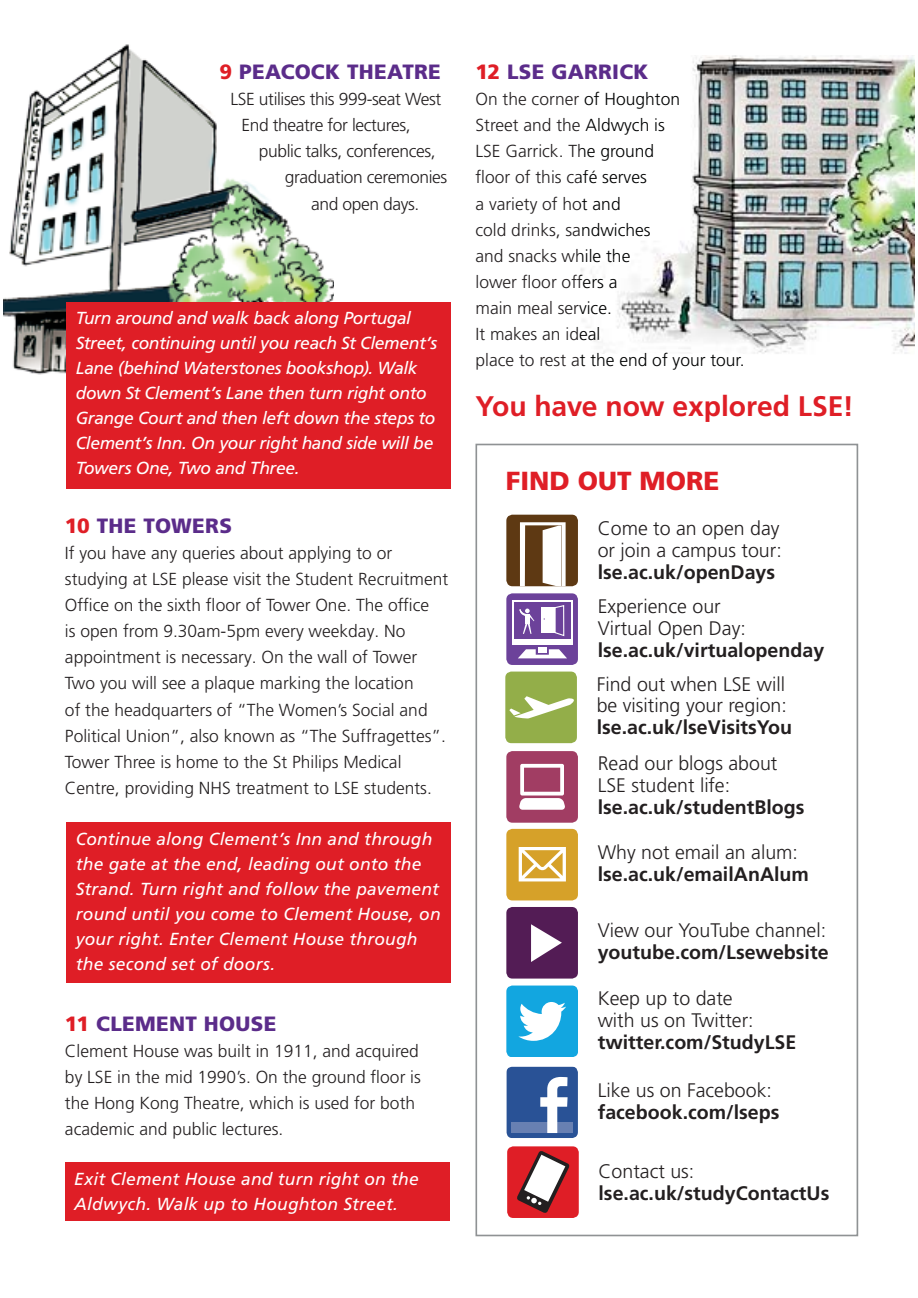
<style>
.page{position:relative;width:918px;height:1298px;background:#fff}
.page>*{position:absolute;margin:0;border:0;box-sizing:border-box;transform-origin:0 0}
.t1{font:700 28.4px "Frutiger LT Pro";letter-spacing:-.005em;color:#df1e26}
.t2{font:900 26.2px "Frutiger LT Pro";color:#df1e26}
.t3{font:900 20.6px "Frutiger LT Pro";letter-spacing:.015em;color:#5b2c8a}
.t4{font:300 19.6px/21.8px "Frutiger LT Pro";color:#231f20}
.t5{font:700 19.6px "Frutiger LT Pro";color:#231f20}
.t6{font:300 17.4px/26.2px "Frutiger LT Pro";color:#231f20}
.t7{font:italic 17.4px/25px "Frutiger LT Pro";color:#fff}
.t8{font:italic 17.4px/25px "Frutiger LT Pro";letter-spacing:-.02em;color:#fff}
.t9{font:300 17.4px/26.2px "Frutiger LT Pro";letter-spacing:-.02em;color:#231f20}
.s1{color:#df1e26}
.s2{color:#010202}
.s3{color:#0c0c0d}
</style>
<div class="page">
<div style="left:475px;top:444px;width:383px;height:792px;border:2px solid #8f9294"></div>
<img style="left:3px;top:44px;width:331px;height:350px">
<div style="left:67px;top:302px;width:384px;height:186px;background:#df1e26"></div>
<div style="left:506px;top:1067px;width:72px;height:71px;background:#295296;border-radius:4px"></div>
<div style="left:511px;top:1123px;width:62px;height:10px;background:#6880b2"></div>
<svg style="left:540px;top:1077px;width:28px;height:56px"></svg>
<div style="left:506px;top:986px;width:72px;height:71px;background:#12a6e0;border-radius:6px"></div>
<svg style="left:518px;top:1002px;width:48px;height:39px"></svg>
<div style="left:506px;top:515px;width:72px;height:71px;background:#5e3913;border-radius:6px"></div>
<svg style="left:520px;top:522px;width:46px;height:64px"></svg>
<div style="left:505px;top:672px;width:72px;height:71px;background:#93ae49;border-radius:6px"></div>
<svg style="left:509px;top:696px;width:65px;height:23px"></svg>
<div style="left:506px;top:829px;width:72px;height:71px;background:#d6a129;border-radius:6px"></div>
<svg style="left:519px;top:847px;width:47px;height:34px"></svg>
<div style="left:506px;top:751px;width:72px;height:72px;background:#a13d63;border-radius:6px"></div>
<svg style="left:519px;top:764px;width:46px;height:46px"></svg>
<div style="left:507px;top:1146px;width:72px;height:72px;background:#df1e26;border-radius:6px"></div>
<svg style="left:517px;top:1151px;width:53px;height:62px"></svg>
<div style="left:67px;top:823px;width:384px;height:160px;background:#df1e26"></div>
<img style="left:580px;top:55px;width:335px;height:299px">
<img style="left:580px;top:64px;width:68px;height:15px">
<img style="left:580px;top:92px;width:100px;height:17px">
<img style="left:580px;top:118px;width:85px;height:17px">
<img style="left:580px;top:144px;width:74px;height:17px">
<img style="left:580px;top:170px;width:67px;height:14px">
<img style="left:580px;top:196px;width:41px;height:17px">
<img style="left:580px;top:223px;width:71px;height:15px">
<img style="left:580px;top:249px;width:50px;height:13px">
<img style="left:580px;top:275px;width:37px;height:13px">
<img style="left:580px;top:301px;width:32px;height:13px">
<img style="left:580px;top:327px;width:20px;height:13px">
<img style="left:580px;top:353px;width:165px;height:1px">
<div style="left:65px;top:1163px;width:384px;height:58px;background:#df1e26"></div>
<div style="left:506px;top:907px;width:72px;height:72px;background:#531c55;border-radius:6px"></div>
<div style="left:506px;top:593px;width:72px;height:72px;background:#6c429a;border-radius:6px"></div>
<div style="left:512px;top:601px;width:61px;height:44px;background:#fff"></div>
<div style="left:514px;top:602px;width:56px;height:37px;background:#6c429a"></div>
<div style="left:538px;top:647px;width:9px;height:6px;background:#fff"></div>
<svg style="left:518px;top:649px;width:49px;height:9px"></svg>
<svg style="left:519px;top:608px;width:15px;height:26px"></svg>
<svg style="left:555px;top:605px;width:10px;height:32px"></svg>
<div style="left:541px;top:607px;width:14px;height:26px;background:#fff"></div>
<svg style="left:531px;top:924px;width:31px;height:38px"></svg>
<p class="t3" style="left:220px;top:60px;width:223px"><span class="s1">9</span> PEACOCK THEATRE</p>
<p class="t9" style="left:241px;top:87px;width:201px;text-indent:-11px">LSE utilises this 999-seat West<br>End theatre for lectures,</p>
<p class="t9" style="left:259px;top:140px;width:178px">public talks, conferences,</p>
<p class="t9" style="left:285px;top:166px;width:164px">graduation ceremonies</p>
<p class="t9" style="left:311px;top:192px;width:110px">and open days.</p>
<p class="t8" style="left:76px;top:307px;width:363px">Turn around and walk back along Portugal Street, continuing until you reach St Clement’s Lane (behind Waterstones bookshop). Walk down St Clement’s Lane then turn right onto Grange Court and then left down the steps to Clement’s Inn. On your right hand side will be Towers One, Two and Three.</p>
<p class="t3" style="left:65px;top:513px;width:169px"><span class="s1">10</span> THE TOWERS</p>
<p class="t6" style="left:65px;top:541px;width:385px">If you have any queries about applying to or studying at LSE please visit the Student Recruitment Office on the sixth floor of Tower One. The office<br>is open from 9.30am-5pm every weekday. No appointment is necessary. On the wall of Tower Two you will see a plaque marking the location<br>of the headquarters of “The Women’s Social and Political Union”, also known as “The Suffragettes”.<br>Tower Three is home to the St Philips Medical Centre, providing NHS treatment to LSE students.</p>
<p class="t7" style="left:76px;top:828px;width:366px">Continue along Clement’s Inn and through the gate at the end, leading out onto the Strand. Turn right and follow the pavement round until you come to Clement House, on your right. Enter Clement House through the second set of doors.</p>
<p class="t3" style="left:65px;top:1012px;width:213px"><span class="s1">11</span> CLEMENT HOUSE</p>
<p class="t6" style="left:65px;top:1039px;width:357px">Clement House was built in 1911, and acquired by LSE in the mid 1990’s. On the ground floor is the Hong Kong Theatre, which is used for both academic and public lectures.</p>
<p class="t7" style="left:74px;top:1168px;width:346px">Exit Clement House and turn right on the<br>Aldwych. Walk up to Houghton Street.</p>
<p class="t3" style="left:475px;top:60px;width:175px"><span class="s1">12</span> LSE GARRICK</p>
<p class="t6" style="left:475px;top:87px;width:271px">On the corner <span class="s2">of Houghton<br></span>Street and the <span class="s2">Aldwych is<br></span>LSE Garrick. T<span class="s2">he ground<br></span>floor of this c<span class="s2">afé serves<br></span>a variety of h<span class="s2">ot and<br></span>cold drinks, sa<span class="s2">ndwiches<br></span>and snacks w<span class="s2">hile the<br></span>lower floor of<span class="s3">f</span><span class="s2">ers a<br></span>main meal ser<span class="s2">vice.<br></span>It makes an id<span class="s2">eal<br></span>place to rest a<span class="s2">t the end of your tour.</span></p>
<h1 class="t1" style="left:475px;top:396px;width:380px">You have now explored LSE!</h1>
<h2 class="t2" style="left:506px;top:465px;width:215px">FIND OUT MORE</h2>
<p class="t4" style="left:598px;top:519px;width:186px">Come to an open day or join a campus tour:</p>
<p class="t5" style="left:598px;top:565px;width:179px">lse.ac.uk/openDays</p>
<p class="t4" style="left:598px;top:597px;width:150px">Experience our<br>Virtual Open Day:</p>
<p class="t5" style="left:598px;top:643px;width:228px">lse.ac.uk/virtualopenday</p>
<p class="t4" style="left:597px;top:674px;width:192px">Find out when LSE will be visiting your region:</p>
<p class="t5" style="left:597px;top:720px;width:197px">lse.ac.uk/lseVisitsYou</p>
<p class="t4" style="left:598px;top:754px;width:181px">Read our blogs about<br>LSE student life:</p>
<p class="t5" style="left:598px;top:800px;width:208px">lse.ac.uk/studentBlogs</p>
<p class="t4" style="left:598px;top:843px;width:202px">Why not email an alum:</p>
<p class="t5" style="left:598px;top:867px;width:213px">lse.ac.uk/emailAnAlum</p>
<p class="t4" style="left:598px;top:921px;width:230px">View our YouTube channel:</p>
<p class="t5" style="left:598px;top:945px;width:232px">youtube.com/Lsewebsite</p>
<p class="t4" style="left:598px;top:989px;width:157px">Keep up to date with us on Twitter:</p>
<p class="t5" style="left:598px;top:1035px;width:200px">twitter.com/StudyLSE</p>
<p class="t4" style="left:598px;top:1081px;width:176px">Like us on Facebook:</p>
<p class="t5" style="left:598px;top:1105px;width:183px">facebook.com/lseps</p>
<p class="t4" style="left:599px;top:1162px;width:97px">Contact us:</p>
<p class="t5" style="left:599px;top:1186px;width:232px">lse.ac.uk/studyContactUs</p>
</div>
